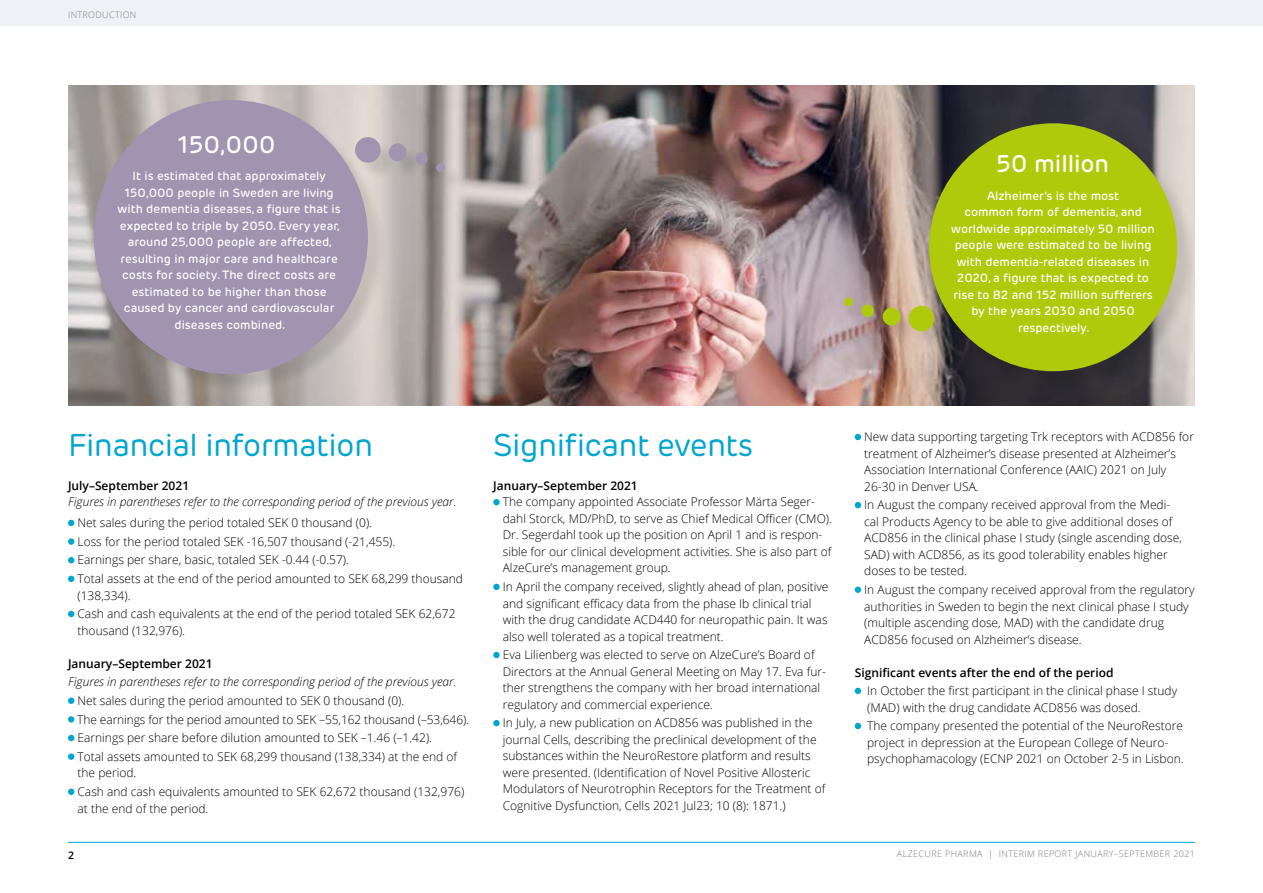
<style>
.page{position:relative;width:1263px;height:893px;background:#fff}
.page>*{position:absolute;margin:0;border:0;box-sizing:border-box;transform-origin:0 0}
.t1{font:31.5px "Rubrik New";letter-spacing:-.02em;color:#00a6d0}
.t2{font:500 24px "Rubrik New";letter-spacing:-.005em;color:#fff}
.t3{font:300 12px/16.5px "Open Sans";color:#000}
.t4{font:500 12px/16.5px "Rubrik New";color:#fff;text-align:center}
.t5{font:italic 300 12px "Open Sans";color:#000}
.t6{font:600 12px "Open Sans";color:#000}
.t7{font:600 10.5px "Open Sans";color:#000}
.t8{font:300 9px "Open Sans";letter-spacing:.04em;color:#7c7b7b}
</style>
<div class="page">
<hr style="left:68px;top:842px;width:1127px;height:1px;background:#00a6d0">
<div style="left:0;top:0;width:1263px;height:26px;background:#eef2f7"></div>
<svg style="left:68px;top:520px;width:6px;height:6px"></svg>
<div style="left:68px;top:538px;width:6px;height:7px;background:#00a6d0;border-radius:50%"></div>
<svg style="left:68px;top:557px;width:6px;height:6px"></svg>
<svg style="left:68px;top:576px;width:6px;height:6px"></svg>
<svg style="left:68px;top:611px;width:6px;height:6px"></svg>
<svg style="left:68px;top:698px;width:6px;height:6px"></svg>
<div style="left:68px;top:716px;width:6px;height:7px;background:#00a6d0;border-radius:50%"></div>
<svg style="left:68px;top:735px;width:6px;height:6px"></svg>
<div style="left:68px;top:753px;width:6px;height:7px;background:#00a6d0;border-radius:50%"></div>
<svg style="left:68px;top:789px;width:6px;height:6px"></svg>
<div style="left:493px;top:499px;width:7px;height:6px;background:#00a6d0;border-radius:50%"></div>
<div style="left:493px;top:584px;width:7px;height:6px;background:#00a6d0;border-radius:50%"></div>
<div style="left:493px;top:652px;width:7px;height:6px;background:#00a6d0;border-radius:50%"></div>
<div style="left:493px;top:720px;width:7px;height:6px;background:#00a6d0;border-radius:50%"></div>
<svg style="left:855px;top:434px;width:6px;height:6px"></svg>
<svg style="left:855px;top:502px;width:6px;height:6px"></svg>
<svg style="left:855px;top:587px;width:6px;height:6px"></svg>
<svg style="left:855px;top:688px;width:6px;height:6px"></svg>
<svg style="left:855px;top:723px;width:6px;height:6px"></svg>
<img style="left:68px;top:85px;width:1127px;height:320px">
<div style="left:847px;top:300px;width:105px;height:49px;background:#000;opacity:.11"></div>
<svg style="left:907px;top:304px;width:24px;height:29px"></svg>
<svg style="left:881px;top:307px;width:20px;height:20px"></svg>
<svg style="left:861px;top:304px;width:14px;height:14px"></svg>
<svg style="left:843px;top:297px;width:10px;height:10px"></svg>
<div style="left:358px;top:140px;width:105px;height:50px;background:#000;opacity:.11"></div>
<svg style="left:388px;top:142px;width:20px;height:20px"></svg>
<svg style="left:414px;top:152px;width:14px;height:14px"></svg>
<svg style="left:436px;top:163px;width:9px;height:10px"></svg>
<div style="left:931px;top:126px;width:264px;height:264px;background:#000;opacity:.11"></div>
<div style="left:929px;top:123px;width:248px;height:248px;background:#afca0b;border-radius:50%"></div>
<div style="left:96px;top:102px;width:291px;height:291px;background:#000;opacity:.11"></div>
<div style="left:94px;top:100px;width:274px;height:274px;background:#a194b0;border-radius:50%"></div>
<p class="t8" style="left:68px;top:8px;width:70px">INTRODUCTION</p>
<h2 class="t2" style="left:178px;top:130px;width:100px">150,000</h2>
<p class="t4" style="left:118px;top:168px;width:225px">It is estimated that approximately 150,000 people in Sweden are living with dementia diseases, a figure that is expected to triple by 2050. Every year, around 25,000 people are affected, resulting in major care and healthcare costs for society. The direct costs are estimated to be higher than those caused by cancer and cardiovascular diseases combined.</p>
<h2 class="t2" style="left:996px;top:149px;width:114px">50 million</h2>
<p class="t4" style="left:951px;top:187px;width:205px">Alzheimer’s is the most<br>common form of dementia, and worldwide approximately 50 million people were estimated to be living with dementia-related diseases in<br>2020, a figure that is expected to rise to 82 and 152 million sufferers by the years 2030 and 2050 respectively.</p>
<h1 class="t1" style="left:68px;top:427px;width:307px">Financial information</h1>
<p class="t6" style="left:68px;top:477px;width:123px">July–September 2021</p>
<p class="t5" style="left:68px;top:494px;width:390px">Figures in parentheses refer to the corresponding period of the previous year.</p>
<p class="t3" style="left:78px;top:513px;width:387px;line-height:18.6px">Net sales during the period totaled SEK 0 thousand (0).<br>Loss for the period totaled SEK -16,507 thousand (-21,455).<br>Earnings per share, basic, totaled SEK -0.44 (-0.57).<br>Total assets at the end of the period amounted to SEK 68,299 thousand</p>
<p class="t3" style="left:78px;top:586px;width:379px;line-height:18.6px">(138,334).<br>Cash and cash equivalents at the end of the period totaled SEK 62,672</p>
<p class="t3" style="left:78px;top:622px;width:109px">thousand (132,976).</p>
<p class="t6" style="left:68px;top:655px;width:146px">January–September 2021</p>
<p class="t5" style="left:68px;top:674px;width:390px">Figures in parentheses refer to the corresponding period of the previous year.</p>
<p class="t3" style="left:77px;top:691px;width:393px;line-height:18.6px">Net sales during the period amounted to SEK 0 thousand (0).<br>The earnings for the period amounted to SEK –55,162 thousand (–53,646).<br>Earnings per share before dilution amounted to SEK –1.46 (–1.42).<br>Total assets amounted to SEK 68,299 thousand (138,334) at the end of</p>
<p class="t3" style="left:78px;top:763px;width:388px;line-height:18.6px">the period.<br>Cash and cash equivalents amounted to SEK 62,672 thousand (132,976)</p>
<p class="t3" style="left:78px;top:800px;width:132px">at the end of the period.</p>
<h1 class="t1" style="left:493px;top:427px;width:261px">Significant events</h1>
<p class="t6" style="left:493px;top:477px;width:146px">January–September 2021</p>
<p class="t3" style="left:503px;top:494px;width:331px">The company appointed Associate Professor Märta Seger&shy;dahl Storck, MD/PhD, to serve as Chief Medical Officer (CMO).<br>Dr. Segerdahl took up the position on April 1 and is respon&shy;sible for our clinical development activities. She is also part of AlzeCure’s management group.</p>
<p class="t3" style="left:503px;top:578px;width:327px">In April the company received, slightly ahead of plan, positive and significant efficacy data from the phase Ib clinical trial with the drug candidate ACD440 for neuropathic pain. It was also well tolerated as a topical treatment.</p>
<p class="t3" style="left:503px;top:646px;width:325px">Eva Lilienberg was elected to serve on AlzeCure’s Board of Directors at the Annual General Meeting on May 17. Eva fur&shy;ther strengthens the company with her broad international regulatory and commercial experience.</p>
<p class="t3" style="left:503px;top:714px;width:324px">In July, a new publication on ACD856 was published in the journal Cells, describing the preclinical development of the substances within the NeuroRestore platform and results were presented. (Identification of Novel Positive Allosteric Modulators of Neurotrophin Receptors for the Treatment of Cognitive Dysfunction, Cells 2021 Jul23; 10 (8): 1871.)</p>
<p class="t3" style="left:864px;top:428px;width:331px">New data supporting targeting Trk receptors with ACD856 for treatment of Alzheimer’s disease presented at Alzheimer’s Association International Conference (AAIC) 2021 on July 26-30 in Denver USA.</p>
<p class="t3" style="left:864px;top:496px;width:319px">In August the company received approval from the Medi&shy;cal Products Agency to be able to give additional doses of ACD856 in the clinical phase I study (single ascending dose, SAD) with ACD856, as its good tolerability enables higher doses to be tested.</p>
<p class="t3" style="left:864px;top:581px;width:332px">In August the company received approval from the regulatory authorities in Sweden to begin the next clinical phase I study (multiple ascending dose, MAD) with the candidate drug ACD856 focused on Alzheimer’s disease.</p>
<p class="t6" style="left:855px;top:664px;width:260px">Significant events after the end of the period</p>
<p class="t3" style="left:867px;top:682px;width:312px">In October the first participant in the clinical phase I study (MAD) with the drug candidate ACD856 was dosed.</p>
<p class="t3" style="left:867px;top:717px;width:318px">The company presented the potential of the NeuroRestore project in depression at the European College of Neuro&shy;psychophamacology (ECNP 2021 on October 2-5 in Lisbon.</p>
<p class="t7" style="left:68px;top:847px;width:7px">2</p>
<p class="t8" style="left:897px;top:848px;width:299px">ALZECURE PHARMA | INTERIM REPORT JANUARY–SEPTEMBER 2021</p>
</div>
